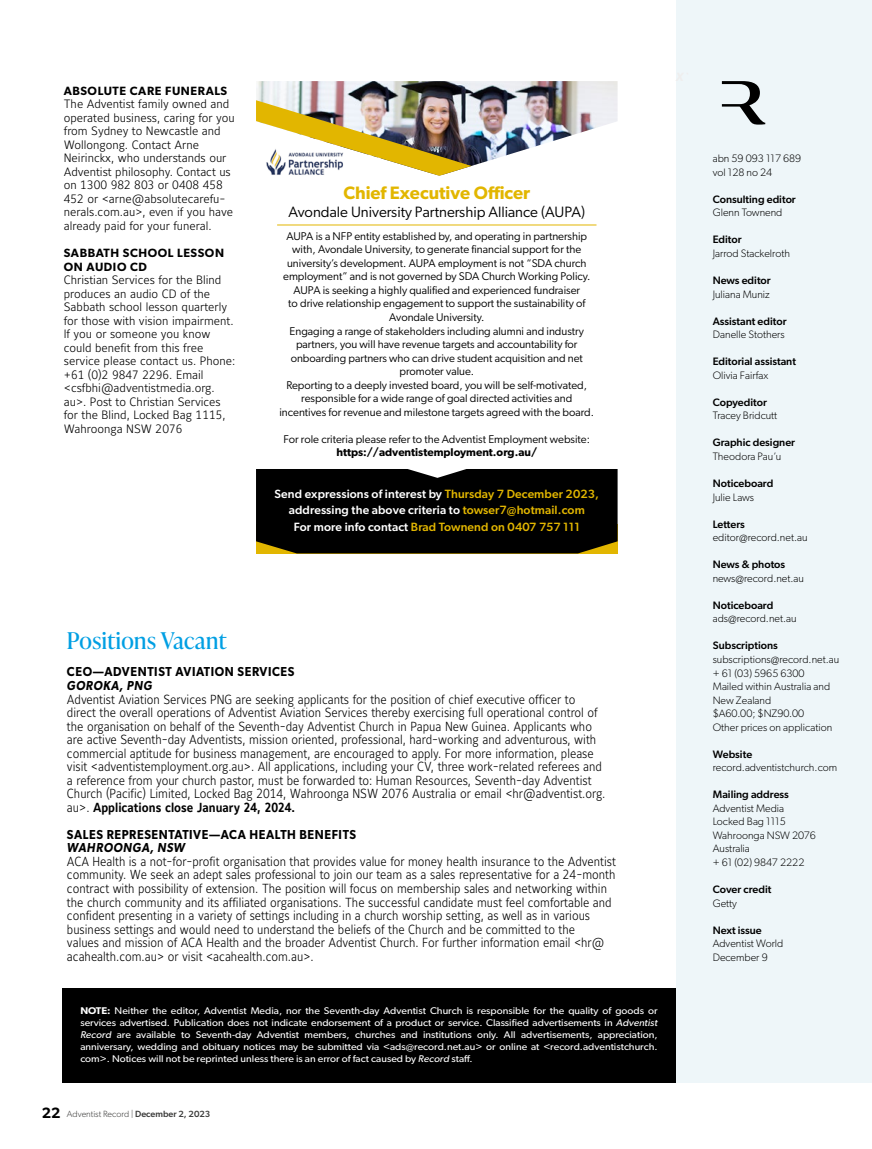
<style>
.page{position:relative;width:872px;height:1149px;background:#fff}
.page>*{position:absolute;margin:0;border:0;box-sizing:border-box;transform-origin:0 0}
.t1{font:22.95px "Ivy Presto Headline";letter-spacing:.02em;color:#009fe3}
.t2{font:600 18px "Gibson";color:#e2b600}
.t3{font:15px "Gibson";color:#000}
.t4{font:13.05px/13.5px "Maurea Light Tf";color:#000;scale:.92 1}
.t5{font:600 13.05px "Gibson";letter-spacing:.05em;color:#000;scale:.92 1}
.t6{font:13.05px "Maurea Bold Tf";color:#000;scale:.92 1}
.t7{font:italic 600 13.05px "Gibson";letter-spacing:.05em;color:#000;scale:.92 1}
.t8{font:12px/13.5px "Maurea Light Tf";color:#000}
.t9{font:500 12px/16.5px "Gibson";letter-spacing:.01em;color:#fff;text-align:center}
.t10{font:600 12px/13.5px "Gibson";letter-spacing:.05em;color:#000}
.t11{font:11.25px/13.5px "Gibson";color:#000;text-align:center}
.t12{font:600 11.25px "Gibson";color:#000}
.t13{font:300 10.8px/13.5px "Gibson";color:#000}
.t14{font:500 10.8px "Gibson";color:#000}
.t15{font:9.75px/12px "Gibson";color:#fff;text-align:justify;scale:1.07 1}
.t16{font:300 9px "Gibson";color:#3c3c3b}
.s1{color:#e2b600}
.s2{font-family:"Maurea Light Tf"}
.s3{font-weight:600}
.s4{font-style:italic}
.s5{font-weight:600;font-size:15px;color:#000}
.s6{font-weight:500}
</style>
<div class="page">
<div style="left:676px;top:0;width:196px;height:1081px;background:#eef6f9"></div>
<svg style="left:722px;top:81px;width:43px;height:44px"></svg>
<div style="left:62px;top:987px;width:614px;height:94px;background:#000"></div>
<div style="left:256px;top:469px;width:361px;height:84px;background:#000"></div>
<img style="left:256px;top:81px;width:361px;height:85px">
<img style="left:256px;top:100px;width:215px;height:76px">
<hr style="left:277px;top:224px;width:319px;height:1px;background:#e2b600">
<svg style="left:256px;top:469px;width:359px;height:8px;background:#161616"></svg>
<p class="t10" style="left:64px;top:83px;width:165px">ABSOLUTE CARE FUNERALS</p>
<p class="t8" style="left:64px;top:98px;width:173px">The Adventist family owned and operated business, caring for you from Sydney to Newcastle and<br>Wollongong. Contact Arne<br>Neirinckx, who understands our<br>Adventist philosophy. Contact us on 1300 982 803 or 0408 458<br>452 or &lt;arne@absolutecarefu&shy;nerals.com.au&gt;, even if you have already paid for your funeral.</p>
<p class="t10" style="left:64px;top:246px;width:162px">SABBATH SCHOOL LESSON<br>ON AUDIO CD</p>
<p class="t8" style="left:64px;top:274px;width:173px">Christian Services for the Blind produces an audio CD of the<br>Sabbath school lesson quarterly for those with vision impairment.<br>If you or someone you know could benefit from this free service please contact us. Phone: +61 (0)2 9847 2296. Email &lt;csfbhi@adventistmedia.org. au&gt;. Post to Christian Services for the Blind, Locked Bag 1115,<br>Wahroonga NSW 2076</p>
<h2 class="t2" style="left:343px;top:182px;width:188px">Chief Executive Officer</h2>
<p class="t3" style="left:288px;top:202px;width:298px">Avondale University Partnership Alliance (AUPA)</p>
<p class="t11" style="left:279px;top:229px;width:316px">AUPA is a NFP entity established by, and operating in partnership with, Avondale University, to generate financial support for the university’s development. AUPA employment is not “SDA church employment” and is not governed by SDA Church Working Policy.<br>AUPA is seeking a highly qualified and experienced fundraiser<br>to drive relationship engagement to support the sustainability of Avondale University.<br>Engaging a range of stakeholders including alumni and industry partners, you will have revenue targets and accountability for onboarding partners who can drive student acquisition and net promoter value.<br>Reporting to a deeply invested board, you will be self-motivated, responsible for a wide range of goal directed activities and incentives for revenue and milestone targets agreed with the board.</p>
<p class="t11" style="left:283px;top:431px;width:308px">For role criteria please refer to the Adventist Employment website:</p>
<p class="t12" style="left:336px;top:445px;width:202px">https://adventistemployment.org.au/</p>
<p class="t9" style="left:275px;top:485px;width:326px">Send expressions of interest by <span class="s1">Thursday 7 December 2023, </span>addressing the above criteria to <span class="s1">towser7@hotmail.com<br></span>For more info contact <span class="s1">Brad Townend on 0407 757 111</span></p>
<h1 class="t1" style="left:67px;top:624px;width:161px">Positions Vacant</h1>
<p class="t5" style="left:67px;top:664px;width:249px">CEO—ADVENTIST AVIATION SERVICES</p>
<p class="t7" style="left:67px;top:677px;width:94px">GOROKA, PNG</p>
<p class="t4" style="left:67px;top:692px;width:586px">Adventist Aviation Services PNG are seeking applicants for the position of chief executive officer to direct the overall operations of Adventist Aviation Services thereby exercising full operational control of the organisation on behalf of the Seventh-day Adventist Church in Papua New Guinea. Applicants who are active Seventh-day Adventists, mission oriented, professional, hard-working and adventurous, with commercial aptitude for business management, are encouraged to apply. For more information, please visit &lt;adventistemployment.org.au&gt;. All applications, including your CV, three work-related referees and a reference from your church pastor, must be forwarded to: Human Resources, Seventh-day Adventist Church (Pacific) Limited, Locked Bag 2014, Wahroonga NSW 2076 Australia or email &lt;hr@adventist.org.</p>
<p class="t6" style="left:67px;top:799px;width:249px"><span class="s2">au&gt;.</span> Applications close January 24, 2024.</p>
<p class="t5" style="left:67px;top:826px;width:316px">SALES REPRESENTATIVE—ACA HEALTH BENEFITS</p>
<p class="t7" style="left:67px;top:839px;width:130px">WAHROONGA, NSW</p>
<p class="t4" style="left:67px;top:855px;width:598px">ACA Health is a not-for-profit organisation that provides value for money health insurance to the Adventist community. We seek an adept sales professional to join our team as a sales representative for a 24-month contract with possibility of extension. The position will focus on membership sales and networking within the church community and its affiliated organisations. The successful candidate must feel comfortable and confident presenting in a variety of settings including in a church worship setting, as well as in various business settings and would need to understand the beliefs of the Church and be committed to the<br>values and mission of ACA Health and the broader Adventist Church. For further information email &lt;hr@ acahealth.com.au&gt; or visit &lt;acahealth.com.au&gt;.</p>
<p class="t15" style="left:80px;top:1003px;width:541px"><span class="s3">NOTE:</span> Neither the editor, Adventist Media, nor the Seventh-day Adventist Church is responsible for the quality of goods or services advertised. Publication does not indicate endorsement of a product or service. Classified advertisements in <span class="s4">Adventist Record</span> are available to Seventh-day Adventist members, churches and institutions only. All advertisements, appreciation, anniversary, wedding and obituary notices may be submitted via &lt;ads@record.net.au&gt; or online at &lt;record.adventistchurch. com&gt;. Notices will not be reprinted unless there is an error of fact caused by <span class="s4">Record</span> staff.</p>
<p class="t16" style="left:42px;top:1107px;width:170px"><span class="s5">22</span> Adventist Record | <span class="s6">December 2, 2023</span></p>
<p class="t13" style="left:712px;top:152px;width:90px">abn 59 093 117 689 vol 128 no 24</p>
<p class="t14" style="left:712px;top:193px;width:85px">Consulting editor</p>
<p class="t13" style="left:712px;top:206px;width:71px">Glenn Townend</p>
<p class="t14" style="left:712px;top:233px;width:30px">Editor</p>
<p class="t13" style="left:712px;top:246px;width:79px">Jarrod Stackelroth</p>
<p class="t14" style="left:712px;top:274px;width:60px">News editor</p>
<p class="t13" style="left:712px;top:287px;width:59px">Juliana Muniz</p>
<p class="t14" style="left:712px;top:314px;width:75px">Assistant editor</p>
<p class="t13" style="left:712px;top:327px;width:73px">Danelle Stothers</p>
<p class="t14" style="left:712px;top:355px;width:85px">Editorial assistant</p>
<p class="t13" style="left:712px;top:368px;width:57px">Olivia Fairfax</p>
<p class="t14" style="left:712px;top:395px;width:56px">Copyeditor</p>
<p class="t13" style="left:712px;top:408px;width:66px">Tracey Bridcutt</p>
<p class="t14" style="left:712px;top:436px;width:84px">Graphic designer</p>
<p class="t13" style="left:712px;top:449px;width:70px">Theodora Pau’u</p>
<p class="t14" style="left:712px;top:476px;width:62px">Noticeboard</p>
<p class="t13" style="left:712px;top:490px;width:43px">Julie Laws</p>
<p class="t14" style="left:712px;top:517px;width:34px">Letters</p>
<p class="t13" style="left:712px;top:530px;width:96px">editor@record.net.au</p>
<p class="t14" style="left:712px;top:558px;width:74px">News &amp; photos</p>
<p class="t13" style="left:712px;top:571px;width:93px">news@record.net.au</p>
<p class="t14" style="left:712px;top:598px;width:62px">Noticeboard</p>
<p class="t13" style="left:712px;top:611px;width:85px">ads@record.net.au</p>
<p class="t14" style="left:712px;top:639px;width:67px">Subscriptions</p>
<p class="t13" style="left:712px;top:652px;width:128px">subscriptions@record.net.au + 61 (03) 5965 6300<br>Mailed within Australia and<br>New Zealand<br>$A60.00; $NZ90.00<br>Other prices on application</p>
<p class="t14" style="left:712px;top:747px;width:41px">Website</p>
<p class="t13" style="left:712px;top:760px;width:126px">record.adventistchurch.com</p>
<p class="t14" style="left:712px;top:787px;width:78px">Mailing address</p>
<p class="t13" style="left:712px;top:801px;width:104px">Adventist Media<br>Locked Bag 1115<br>Wahroonga NSW 2076<br>Australia<br>+ 61 (02) 9847 2222</p>
<p class="t14" style="left:712px;top:882px;width:60px">Cover credit</p>
<p class="t13" style="left:712px;top:895px;width:26px">Getty</p>
<p class="t14" style="left:712px;top:923px;width:51px">Next issue</p>
<p class="t13" style="left:712px;top:936px;width:72px">Adventist World<br>December 9</p>
</div>
